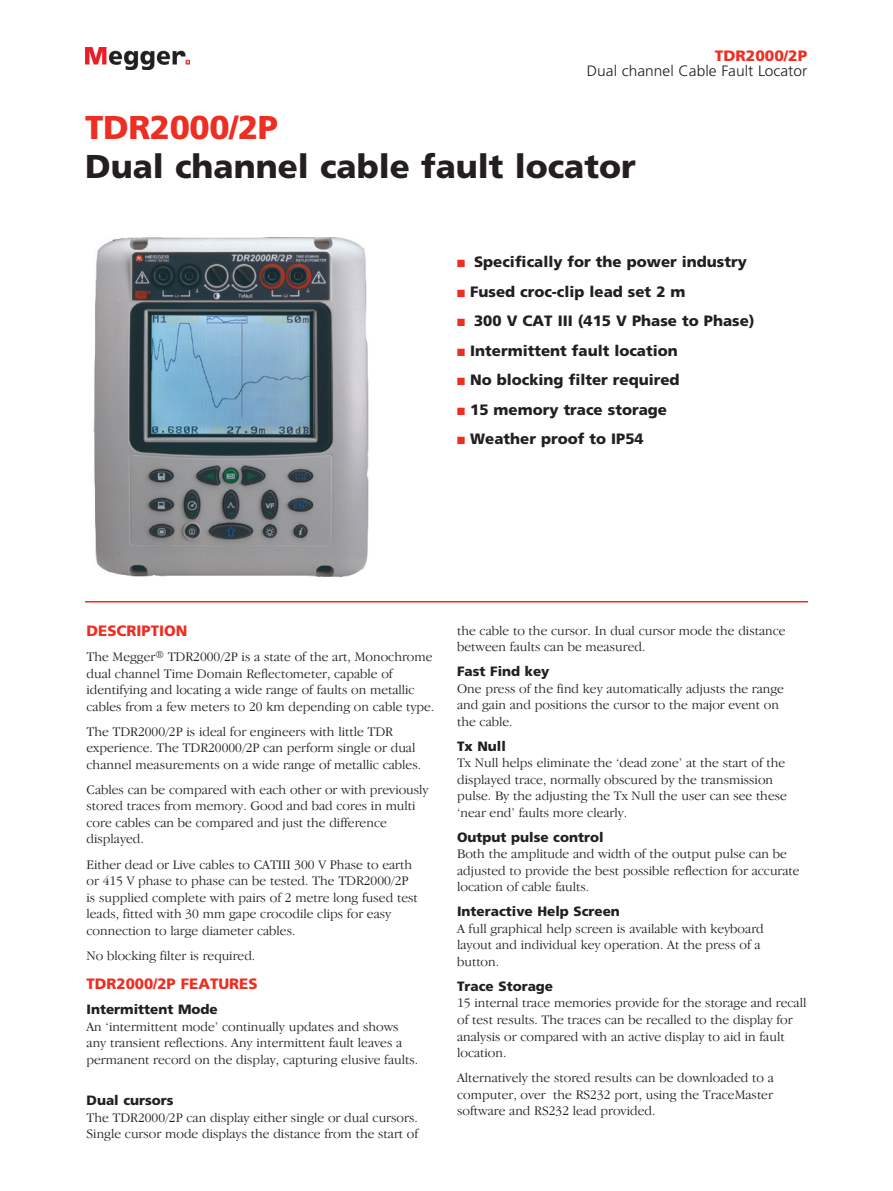
<style>
.page{position:relative;width:893px;height:1191px;background:#fff}
.page>*{position:absolute;margin:0;border:0;box-sizing:border-box;transform-origin:0 0}
._08-large-product_na{font:900 33px "Frutiger";color:#231f20}
._07-large-product_co{font:900 33px "Frutiger";letter-spacing:-.01em;color:#ee2e22}
._06-product_bullets{font:900 15px "Frutiger";color:#231f20}
._11B-descriptor-name{font:300 15px "Frutiger";color:#231f20;scale:1.04 1}
._06-product_bullets-2{font:900 15px "Frutiger";color:#ee2e22}
._01-large-body_subhe{font:900 15px "Frutiger";color:#ee2e22}
._11A-descriptor-code{font:900 15px "Frutiger";color:#ee2e22;scale:1.04 1}
._02-body-9_11{font:300 13.5px/16.5px "Garamond IT Cby BT";color:#231f20}
._04-body_subhead-bla{font:900 13.5px "Frutiger";color:#231f20}
.s1{color:#ee2e22}
</style>
<div class="page">
<img style="left:85px;top:48px;width:104px;height:21px">
<hr style="left:85px;top:601px;width:723px;height:1px;background:#ee2e22">
<img style="left:94px;top:237px;width:274px;height:339px">
<p class="_11A-descriptor-code" style="left:715px;top:46px;width:90px">TDR2000/2P</p>
<p class="_11B-descriptor-name" style="left:587px;top:62px;width:213px">Dual channel Cable Fault Locator</p>
<p class="_07-large-product_co" style="left:85px;top:107px;width:195px">TDR2000/2P</p>
<p class="_08-large-product_na" style="left:85px;top:146px;width:552px">Dual channel cable fault locator</p>
<p class="_06-product_bullets" style="left:457px;top:253px;width:291px"><span class="s1">■</span> Specifically for the power industry</p>
<p class="_06-product_bullets" style="left:457px;top:282px;width:230px"><span class="s1">■</span> Fused croc-clip lead set 2 m</p>
<p class="_06-product_bullets" style="left:457px;top:312px;width:299px"><span class="s1">■</span> 300 V CAT III (415 V Phase to Phase)</p>
<p class="_06-product_bullets" style="left:457px;top:341px;width:222px"><span class="s1">■</span> Intermittent fault location</p>
<p class="_06-product_bullets" style="left:457px;top:371px;width:224px"><span class="s1">■</span> No blocking filter required</p>
<p class="_06-product_bullets" style="left:457px;top:400px;width:211px"><span class="s1">■</span> 15 memory trace storage</p>
<p class="_06-product_bullets" style="left:457px;top:430px;width:188px"><span class="s1">■</span> Weather proof to IP54</p>
<p class="_01-large-body_subhe" style="left:87px;top:622px;width:102px">DESCRIPTION</p>
<p class="_02-body-9_11" style="left:87px;top:648px;width:349px">The Megger<sup>®</sup> TDR2000/2P is a state of the art, Monochrome dual channel Time Domain Reflectometer, capable of identifying and locating a wide range of faults on metallic cables from a few meters to 20 km depending on cable type.</p>
<p class="_02-body-9_11" style="left:87px;top:723px;width:336px">The TDR2000/2P is ideal for engineers with little TDR experience. The TDR20000/2P can perform single or dual channel measurements on a wide range of metallic cables.</p>
<p class="_02-body-9_11" style="left:87px;top:781px;width:344px">Cables can be compared with each other or with previously stored traces from memory. Good and bad cores in multi core cables can be compared and just the difference displayed.</p>
<p class="_02-body-9_11" style="left:87px;top:855px;width:333px">Either dead or Live cables to CATIII 300 V Phase to earth or 415 V phase to phase can be tested. The TDR2000/2P is supplied complete with pairs of 2 metre long fused test leads, fitted with 30 mm gape crocodile clips for easy connection to large diameter cables.</p>
<p class="_02-body-9_11" style="left:87px;top:946px;width:170px">No blocking filter is required.</p>
<p class="_06-product_bullets-2" style="left:87px;top:974px;width:172px">TDR2000/2P FEATURES</p>
<p class="_04-body_subhead-bla" style="left:87px;top:1001px;width:133px">Intermittent Mode</p>
<p class="_02-body-9_11" style="left:87px;top:1017px;width:333px">An ‘intermittent mode’ continually updates and shows any transient reflections. Any intermittent fault leaves a permanent record on the display, capturing elusive faults.</p>
<p class="_04-body_subhead-bla" style="left:87px;top:1092px;width:89px">Dual cursors</p>
<p class="_02-body-9_11" style="left:87px;top:1108px;width:333px">The TDR2000/2P can display either single or dual cursors.<br>Single cursor mode displays the distance from the start of</p>
<p class="_02-body-9_11" style="left:457px;top:622px;width:330px">the cable to the cursor. In dual cursor mode the distance between faults can be measured.</p>
<p class="_04-body_subhead-bla" style="left:457px;top:663px;width:94px">Fast Find key</p>
<p class="_02-body-9_11" style="left:457px;top:680px;width:328px">One press of the find key automatically adjusts the range and gain and positions the cursor to the major event on the cable.</p>
<p class="_04-body_subhead-bla" style="left:457px;top:738px;width:50px">Tx Null</p>
<p class="_02-body-9_11" style="left:457px;top:754px;width:331px">Tx Null helps eliminate the ‘dead zone’ at the start of the displayed trace, normally obscured by the transmission pulse. By the adjusting the Tx Null the user can see these ‘near end’ faults more clearly.</p>
<p class="_04-body_subhead-bla" style="left:457px;top:829px;width:148px">Output pulse control</p>
<p class="_02-body-9_11" style="left:457px;top:845px;width:344px">Both the amplitude and width of the output pulse can be adjusted to provide the best possible reflection for accurate location of cable faults.</p>
<p class="_04-body_subhead-bla" style="left:457px;top:903px;width:164px">Interactive Help Screen</p>
<p class="_02-body-9_11" style="left:457px;top:920px;width:308px">A full graphical help screen is available with keyboard layout and individual key operation. At the press of a button.</p>
<p class="_04-body_subhead-bla" style="left:457px;top:978px;width:98px">Trace Storage</p>
<p class="_02-body-9_11" style="left:457px;top:994px;width:351px">15 internal trace memories provide for the storage and recall of test results. The traces can be recalled to the display for analysis or compared with an active display to aid in fault location.</p>
<p class="_02-body-9_11" style="left:457px;top:1069px;width:318px;text-align:justify">Alternatively the stored results can be downloaded to a computer, over the RS232 port, using the TraceMaster software and RS232 lead provided.</p>
</div>
